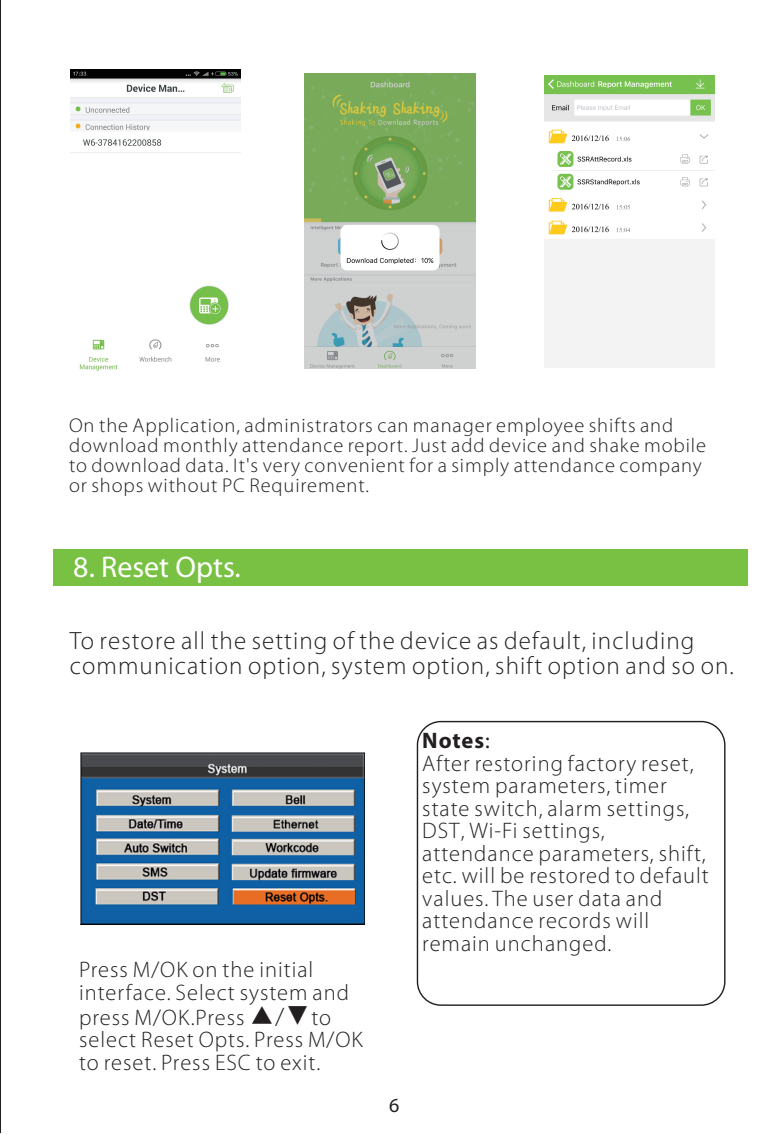
<style>
.page{position:relative;width:780px;height:1134px;background:#fff}
.page>*{position:absolute;margin:0;border:0;box-sizing:border-box;transform-origin:0 0}
.t1{font:30px "Myriad Pro";color:#fff}
.t2{font:300 25px/25px "Myriad Pro";letter-spacing:.045em;color:#231f20}
.t3{font:300 22.5px/22.5px "Myriad Pro";letter-spacing:.045em;color:#231f20}
.t4{font:300 20px/20px "Myriad Pro";letter-spacing:.045em;color:#231f20}
.t5{font:20px "Myriad Pro";color:#231f20}
.s1{font-family:"Adobe Song Std";font-size:25px}
.s2{font-size:25px}
.s3{font-weight:700}
.s4{font-weight:400}
</style>
<div class="page">
<img style="left:544px;top:75px;width:170px;height:292px">
<img style="left:305px;top:74px;width:170px;height:295px">
<hr style="left:0;top:0;width:1px;height:1133px;background:#231f20">
<img style="left:71px;top:70px;width:170px;height:301px">
<div style="left:53px;top:550px;width:694px;height:36px;background:#79c142"></div>
<img style="left:80px;top:752px;width:284px;height:172px">
<div style="left:417px;top:721px;width:308px;height:285px;border:1px solid #231f20;border-radius:23px"></div>
<p class="t4" style="left:69px;top:415px;width:638px">On the Application, administrators can manager employee shifts and download monthly attendance report. Just add device and shake mobile to download data. It's very convenient for a simply attendance company or shops without PC Requirement.</p>
<h1 class="t1" style="left:73px;top:548px;width:169px">8. Reset Opts.</h1>
<p class="t2" style="left:70px;top:628px;width:665px">To restore all the setting of the device as default, including communication option, system option, shift option and so on.</p>
<p class="t3" style="left:79px;top:958px;width:271px">Press M/OK on the initial interface. Select system and</p>
<p class="t3" style="left:79px;top:1006px;width:285px">press M/OK.Press <span class="s1">▲</span><span class="s2">/</span><span class="s1">▼</span>to select Reset Opts. Press M/OK to reset. Press ESC to exit.</p>
<p class="t3" style="left:422px;top:729px;width:288px"><span class="s3">Notes</span><span class="s4">:<br></span>After restoring factory reset, system parameters, timer state switch, alarm settings,<br>DST, Wi-Fi settings, attendance parameters, shift, etc. will be restored to default values. The user data and attendance records will remain unchanged.</p>
<p class="t5" style="left:389px;top:1093px;width:12px">6</p>
</div>
